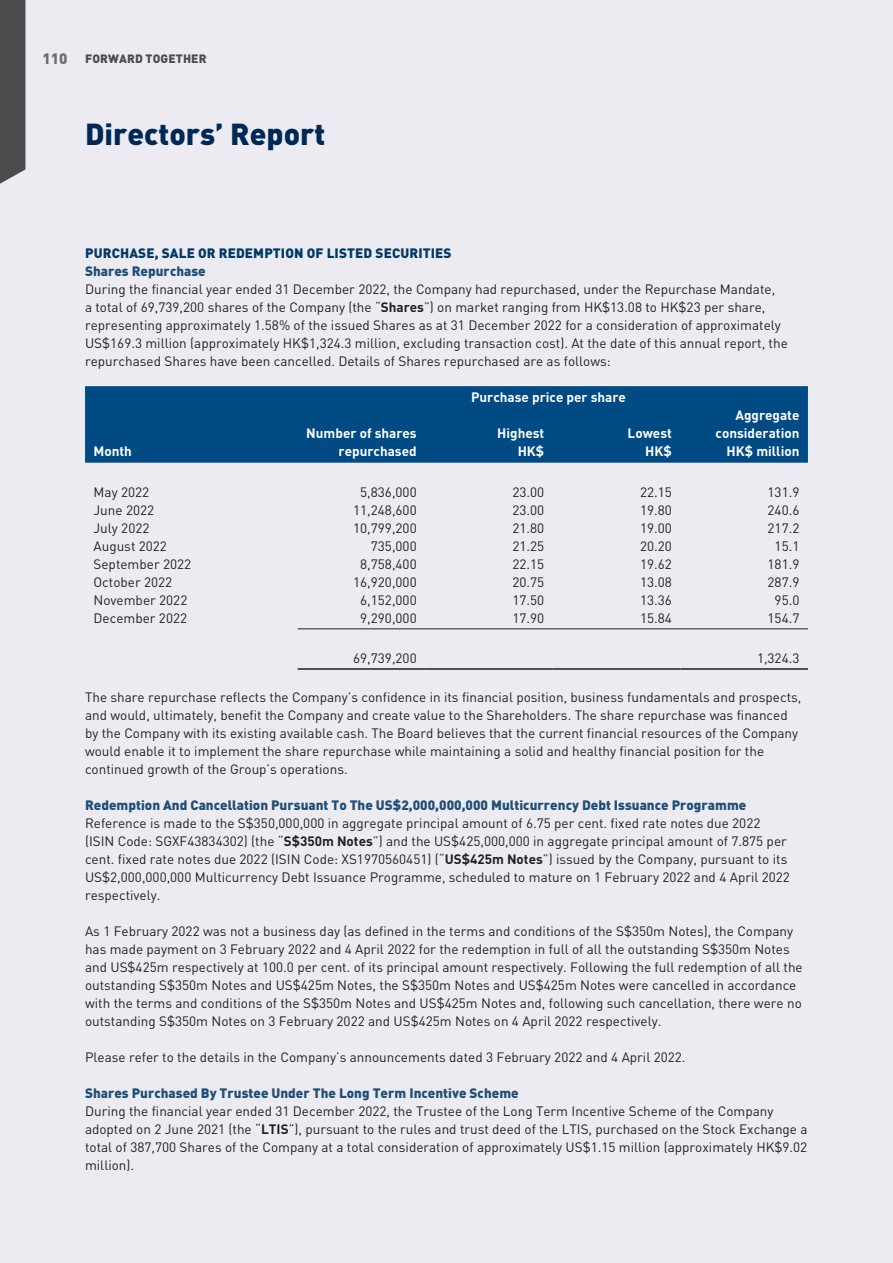
<style>
.page{position:relative;width:893px;height:1263px;background:#ebebf1}
.page>*{position:absolute;margin:0;border:0;box-sizing:border-box;transform-origin:0 0}
.t1{font:900 30px "DIN Pro";color:#002855}
.t2{font:900 15px "DIN Pro";color:#6c6d70}
._00_txt{font:13.5px/18px "DIN Pro";color:#231f20}
._50_Table_txt{font:13.5px "DIN Pro";color:#231f20}
._02_H2{font:900 13.5px "DIN Pro";color:#204e75}
._50_Table_txt-2{font:700 13.5px/18px "DIN Pro";color:#fff;text-align:right}
._01_H1{font:900 13.5px "DIN Pro";letter-spacing:.01em;color:#003a65}
.t3{font:900 12px "DIN Pro";letter-spacing:.01em;color:#4b4c4d}
.s1{font-weight:700}
</style>
<div class="page">
<div style="left:0;top:0;width:25px;height:184px;background:#4b4c4d"></div>
<div style="left:85px;top:386px;width:723px;height:77px;background:#004b84"></div>
<hr style="left:298px;top:628px;width:127px;height:1px;background:#231f20">
<hr style="left:425px;top:628px;width:128px;height:1px;background:#231f20">
<hr style="left:553px;top:628px;width:127px;height:1px;background:#231f20">
<hr style="left:680px;top:628px;width:128px;height:1px;background:#231f20">
<hr style="left:298px;top:668px;width:127px;height:2px;background:#231f20">
<hr style="left:425px;top:668px;width:128px;height:2px;background:#231f20">
<hr style="left:553px;top:668px;width:127px;height:2px;background:#231f20">
<hr style="left:680px;top:668px;width:128px;height:2px;background:#231f20">
<p class="t2" style="left:43px;top:48px;width:27px">110</p>
<p class="t3" style="left:85px;top:50px;width:123px">FORWARD TOGETHER</p>
<h1 class="t1" style="left:85px;top:114px;width:242px">Directors’ Report</h1>
<p class="_01_H1" style="left:85px;top:244px;width:368px">PURCHASE, SALE OR REDEMPTION OF LISTED SECURITIES</p>
<p class="_02_H2" style="left:85px;top:262px;width:122px">Shares Repurchase</p>
<p class="_00_txt" style="left:85px;top:280px;width:704px">During the financial year ended 31 December 2022, the Company had repurchased, under the Repurchase Mandate,<br>a total of 69,739,200 shares of the Company (the “<span class="s1">Shares</span>”) on market ranging from HK$13.08 to HK$23 per share, representing approximately 1.58% of the issued Shares as at 31 December 2022 for a consideration of approximately US$169.3 million (approximately HK$1,324.3 million, excluding transaction cost). At the date of this annual report, the repurchased Shares have been cancelled. Details of Shares repurchased are as follows:</p>
<p class="_50_Table_txt-2" style="left:471px;top:388px;width:156px">Purchase price per share</p>
<p class="_50_Table_txt-2" style="left:94px;top:442px;width:40px">Month</p>
<p class="_50_Table_txt-2" style="left:306px;top:424px;width:112px">Number of shares repurchased</p>
<p class="_50_Table_txt-2" style="left:497px;top:424px;width:49px">Highest</p>
<p class="_50_Table_txt-2" style="left:518px;top:442px;width:28px">HK$</p>
<p class="_50_Table_txt-2" style="left:628px;top:424px;width:46px">Lowest</p>
<p class="_50_Table_txt-2" style="left:645px;top:442px;width:28px">HK$</p>
<p class="_50_Table_txt-2" style="left:715px;top:406px;width:85px">Aggregate consideration</p>
<p class="_50_Table_txt-2" style="left:727px;top:442px;width:74px">HK$ million</p>
<p class="_50_Table_txt" style="left:94px;top:483px;width:57px">May 2022</p>
<p class="_50_Table_txt" style="left:360px;top:483px;width:58px">5,836,000</p>
<p class="_50_Table_txt" style="left:512px;top:483px;width:33px">23.00</p>
<p class="_50_Table_txt" style="left:640px;top:483px;width:33px">22.15</p>
<p class="_50_Table_txt" style="left:768px;top:483px;width:33px">131.9</p>
<p class="_50_Table_txt" style="left:94px;top:501px;width:62px">June 2022</p>
<p class="_50_Table_txt" style="left:353px;top:501px;width:65px">11,248,600</p>
<p class="_50_Table_txt" style="left:512px;top:501px;width:33px">23.00</p>
<p class="_50_Table_txt" style="left:640px;top:501px;width:33px">19.80</p>
<p class="_50_Table_txt" style="left:768px;top:501px;width:33px">240.6</p>
<p class="_50_Table_txt" style="left:94px;top:519px;width:57px">July 2022</p>
<p class="_50_Table_txt" style="left:353px;top:519px;width:65px">10,799,200</p>
<p class="_50_Table_txt" style="left:512px;top:519px;width:33px">21.80</p>
<p class="_50_Table_txt" style="left:640px;top:519px;width:33px">19.00</p>
<p class="_50_Table_txt" style="left:768px;top:519px;width:33px">217.2</p>
<p class="_50_Table_txt" style="left:94px;top:537px;width:75px">August 2022</p>
<p class="_50_Table_txt" style="left:371px;top:537px;width:47px">735,000</p>
<p class="_50_Table_txt" style="left:512px;top:537px;width:33px">21.25</p>
<p class="_50_Table_txt" style="left:640px;top:537px;width:33px">20.20</p>
<p class="_50_Table_txt" style="left:775px;top:537px;width:26px">15.1</p>
<p class="_50_Table_txt" style="left:94px;top:555px;width:99px">September 2022</p>
<p class="_50_Table_txt" style="left:360px;top:555px;width:58px">8,758,400</p>
<p class="_50_Table_txt" style="left:512px;top:555px;width:33px">22.15</p>
<p class="_50_Table_txt" style="left:640px;top:555px;width:33px">19.62</p>
<p class="_50_Table_txt" style="left:768px;top:555px;width:33px">181.9</p>
<p class="_50_Table_txt" style="left:94px;top:573px;width:80px">October 2022</p>
<p class="_50_Table_txt" style="left:353px;top:573px;width:65px">16,920,000</p>
<p class="_50_Table_txt" style="left:512px;top:573px;width:33px">20.75</p>
<p class="_50_Table_txt" style="left:640px;top:573px;width:33px">13.08</p>
<p class="_50_Table_txt" style="left:768px;top:573px;width:33px">287.9</p>
<p class="_50_Table_txt" style="left:94px;top:591px;width:95px">November 2022</p>
<p class="_50_Table_txt" style="left:360px;top:591px;width:58px">6,152,000</p>
<p class="_50_Table_txt" style="left:512px;top:591px;width:33px">17.50</p>
<p class="_50_Table_txt" style="left:640px;top:591px;width:33px">13.36</p>
<p class="_50_Table_txt" style="left:775px;top:591px;width:26px">95.0</p>
<p class="_50_Table_txt" style="left:94px;top:609px;width:95px">December 2022</p>
<p class="_50_Table_txt" style="left:360px;top:609px;width:58px">9,290,000</p>
<p class="_50_Table_txt" style="left:512px;top:609px;width:33px">17.90</p>
<p class="_50_Table_txt" style="left:640px;top:609px;width:33px">15.84</p>
<p class="_50_Table_txt" style="left:768px;top:609px;width:33px">154.7</p>
<p class="_50_Table_txt" style="left:353px;top:649px;width:65px">69,739,200</p>
<p class="_50_Table_txt" style="left:757px;top:649px;width:44px">1,324.3</p>
<p class="_00_txt" style="left:85px;top:687px;width:718px">The share repurchase reflects the Company’s confidence in its financial position, business fundamentals and prospects, and would, ultimately, benefit the Company and create value to the Shareholders. The share repurchase was financed by the Company with its existing available cash. The Board believes that the current financial resources of the Company would enable it to implement the share repurchase while maintaining a solid and healthy financial position for the continued growth of the Group’s operations.</p>
<p class="_02_H2" style="left:85px;top:796px;width:663px">Redemption And Cancellation Pursuant To The US$2,000,000,000 Multicurrency Debt Issuance Programme</p>
<p class="_00_txt" style="left:85px;top:813px;width:706px">Reference is made to the S$350,000,000 in aggregate principal amount of 6.75 per cent. fixed rate notes due 2022 (ISIN Code: SGXF43834302) (the “<span class="s1">S$350m Notes</span>”) and the US$425,000,000 in aggregate principal amount of 7.875 per cent. fixed rate notes due 2022 (ISIN Code: XS1970560451) (“<span class="s1">US$425m Notes</span>”) issued by the Company, pursuant to its US$2,000,000,000 Multicurrency Debt Issuance Programme, scheduled to mature on 1 February 2022 and 4 April 2022 respectively.</p>
<p class="_00_txt" style="left:85px;top:921px;width:719px">As 1 February 2022 was not a business day (as defined in the terms and conditions of the S$350m Notes), the Company has made payment on 3 February 2022 and 4 April 2022 for the redemption in full of all the outstanding S$350m Notes and US$425m respectively at 100.0 per cent. of its principal amount respectively. Following the full redemption of all the outstanding S$350m Notes and US$425m Notes, the S$350m Notes and US$425m Notes were cancelled in accordance with the terms and conditions of the S$350m Notes and US$425m Notes and, following such cancellation, there were no outstanding S$350m Notes on 3 February 2022 and US$425m Notes on 4 April 2022 respectively.</p>
<p class="_00_txt" style="left:85px;top:1047px;width:602px">Please refer to the details in the Company’s announcements dated 3 February 2022 and 4 April 2022.</p>
<p class="_02_H2" style="left:85px;top:1084px;width:435px">Shares Purchased By Trustee Under The Long Term Incentive Scheme</p>
<p class="_00_txt" style="left:85px;top:1101px;width:724px">During the financial year ended 31 December 2022, the Trustee of the Long Term Incentive Scheme of the Company adopted on 2 June 2021 (the “<span class="s1">LTIS</span>”), pursuant to the rules and trust deed of the LTIS, purchased on the Stock Exchange a total of 387,700 Shares of the Company at a total consideration of approximately US$1.15 million (approximately HK$9.02 million).</p>
</div>
